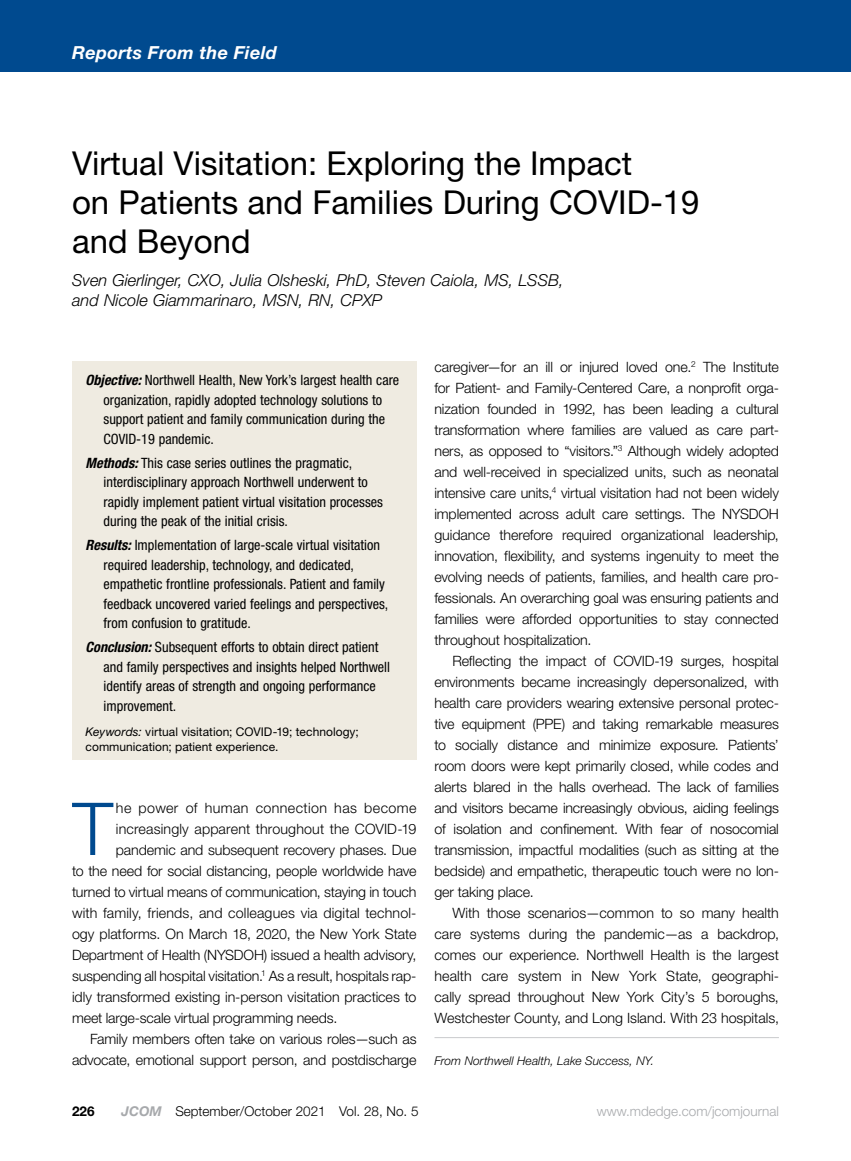
<style>
.page{position:relative;width:851px;height:1161px;background:#fff}
.page>*{position:absolute;margin:0;border:0;box-sizing:border-box;transform-origin:0 0}
.body_dropcap{font:300 73.05px "Helvetica Neue LT Std";color:#004a8f}
.t1{font:33px/39px "Helvetica Neue LT Std";color:#000}
.t2{font:italic 700 18px "Helvetica Neue LT Std";letter-spacing:.02em;color:#fff}
.bytitle{font:italic 300 16.5px/19.5px "Helvetica Neue LT Std";color:#000}
.body_indent{font:300 14.25px/21px "Helvetica Neue LT Std";letter-spacing:-.01em;color:#000;text-align:justify}
.body_abstract{font:condensed 14.25px/19.5px "Helvetica Neue LT Std";color:#000}
.body_dropcap-2{font:300 14.25px "Helvetica Neue LT Std";letter-spacing:-.005em;color:#000}
.body_dropcap-3{font:300 14.25px "Helvetica Neue LT Std";letter-spacing:.025em;color:#000}
.t3{font:300 13.5px "Helvetica Neue LT Std";color:#000}
.t4{font:300 13.5px "Helvetica Neue LT Std";color:#a7a9ac}
.t5{font:700 13.5px "Helvetica Neue LT Std";color:#000}
.abstract_key{font:12px/15px "Helvetica Neue LT Std";letter-spacing:.005em;color:#000}
.disclosure{font:italic 300 12px "Helvetica Neue LT Std";letter-spacing:.005em;color:#000}
.s1{font-weight:700;font-style:italic}
.s2{font-style:italic}
.s3{font-weight:700;font-style:italic;color:#a7a9ac}
</style>
<div class="page">
<div style="left:0;top:0;width:850px;height:72px;background:#004a8f"></div>
<div style="left:72px;top:362px;width:344px;height:398px;background:#efebe1"></div>
<hr style="left:434px;top:1037px;width:344px;height:1px;background:#c9cacc">
<p class="t2" style="left:72px;top:41px;width:206px">Reports From the Field</p>
<p class="t1" style="left:72px;top:143px;width:629px">Virtual Visitation: Exploring the Impact<br>on Patients and Families During COVID-19 and Beyond</p>
<p class="bytitle" style="left:72px;top:270px;width:493px">Sven Gierlinger, CXO, Julia Olsheski, PhD, Steven Caiola, MS, LSSB, and Nicole Giammarinaro, MSN, RN, CPXP</p>
<p class="body_abstract" style="left:104px;top:370px;width:297px;text-indent:-18px"><span class="s1">Objective:</span> Northwell Health, New York’s largest health care organization, rapidly adopted technology solutions to support patient and family communication during the COVID-19 pandemic.</p>
<p class="body_abstract" style="left:104px;top:453px;width:281px;text-indent:-18px"><span class="s1">Methods:</span> This case series outlines the pragmatic, interdisciplinary approach Northwell underwent to rapidly implement patient virtual visitation processes during the peak of the initial crisis.</p>
<p class="body_abstract" style="left:104px;top:535px;width:286px;text-indent:-18px"><span class="s1">Results:</span> Implementation of large-scale virtual visitation required leadership, technology, and dedicated, empathetic frontline professionals. Patient and family feedback uncovered varied feelings and perspectives, from confusion to gratitude.</p>
<p class="body_abstract" style="left:104px;top:637px;width:288px;text-indent:-18px"><span class="s1">Conclusion:</span> Subsequent efforts to obtain direct patient and family perspectives and insights helped Northwell identify areas of strength and ongoing performance improvement.</p>
<p class="abstract_key" style="left:86px;top:724px;width:275px"><span class="s2">Keywords:</span> virtual visitation; COVID-19; technology; communication; patient experience.</p>
<p class="body_dropcap" style="left:72px;top:784px;width:42px">T</p>
<p class="body_dropcap-3" style="left:116px;top:799px;width:302px">he power of human connection has become</p>
<p class="body_dropcap-2" style="left:116px;top:820px;width:302px">increasingly apparent throughout the COVID-19</p>
<p class="body_dropcap-2" style="left:116px;top:841px;width:302px">pandemic and subsequent recovery phases. Due</p>
<p class="body_dropcap-2" style="left:72px;top:862px;width:346px">to the need for social distancing, people worldwide have</p>
<p class="body_dropcap-2" style="left:72px;top:883px;width:346px">turned to virtual means of communication, staying in touch</p>
<p class="body_dropcap-2" style="left:72px;top:904px;width:346px">with family, friends, and colleagues via digital technol-</p>
<p class="body_dropcap-2" style="left:72px;top:925px;width:346px">ogy platforms. On March 18, 2020, the New York State</p>
<p class="body_dropcap-2" style="left:72px;top:946px;width:346px">Department of Health (NYSDOH) issued a health advisory,</p>
<p class="body_dropcap-2" style="left:72px;top:967px;width:346px">suspending all hospital visitation.<sup>1</sup> As a result, hospitals rap-</p>
<p class="body_dropcap-2" style="left:72px;top:988px;width:346px">idly transformed existing in-person visitation practices to</p>
<p class="body_dropcap-2" style="left:72px;top:1009px;width:267px">meet large-scale virtual programming needs.</p>
<p class="body_indent" style="left:72px;top:1028px;width:346px;text-align:right">Family members often take on various roles—such as advocate, emotional support person, and postdischarge</p>
<p class="body_indent" style="left:434px;top:356px;width:346px">caregiver—for an ill or injured loved one.<sup>2</sup> The Institute for Patient- and Family-Centered Care, a nonprofit orga&shy;nization founded in 1992, has been leading a cultural transformation where families are valued as care part&shy;ners, as opposed to “visitors.”<sup>3</sup> Although widely adopted and well-received in specialized units, such as neonatal intensive care units,<sup>4</sup> virtual visitation had not been widely implemented across adult care settings. The NYSDOH guidance therefore required organizational leadership, innovation, flexibility, and systems ingenuity to meet the evolving needs of patients, families, and health care pro&shy;fessionals. An overarching goal was ensuring patients and families were afforded opportunities to stay connected throughout hospitalization.</p>
<p class="body_indent" style="left:434px;top:650px;width:346px;text-indent:18px">Reflecting the impact of COVID-19 surges, hospital environments became increasingly depersonalized, with health care providers wearing extensive personal protec&shy;tive equipment (PPE) and taking remarkable measures to socially distance and minimize exposure. Patients’ room doors were kept primarily closed, while codes and alerts blared in the halls overhead. The lack of families and visitors became increasingly obvious, aiding feelings of isolation and confinement. With fear of nosocomial transmission, impactful modalities (such as sitting at the bedside) and empathetic, therapeutic touch were no lon&shy;ger taking place.</p>
<p class="body_indent" style="left:434px;top:902px;width:346px;text-indent:18px">With those scenarios—common to so many health care systems during the pandemic—as a backdrop, comes our experience. Northwell Health is the largest health care system in New York State, geographi&shy;cally spread throughout New York City’s 5 boroughs, Westchester County, and Long Island. With 23 hospitals,</p>
<p class="disclosure" style="left:434px;top:1054px;width:221px">From Northwell Health, Lake Success, NY.</p>
<p class="t5" style="left:72px;top:1103px;width:24px">226</p>
<p class="t3" style="left:122px;top:1103px;width:298px"><span class="s3">JCOM</span> September/October 2021 Vol. 28, No. 5</p>
<p class="t4" style="left:596px;top:1103px;width:184px">www.mdedge.com/jcomjournal</p>
</div>
